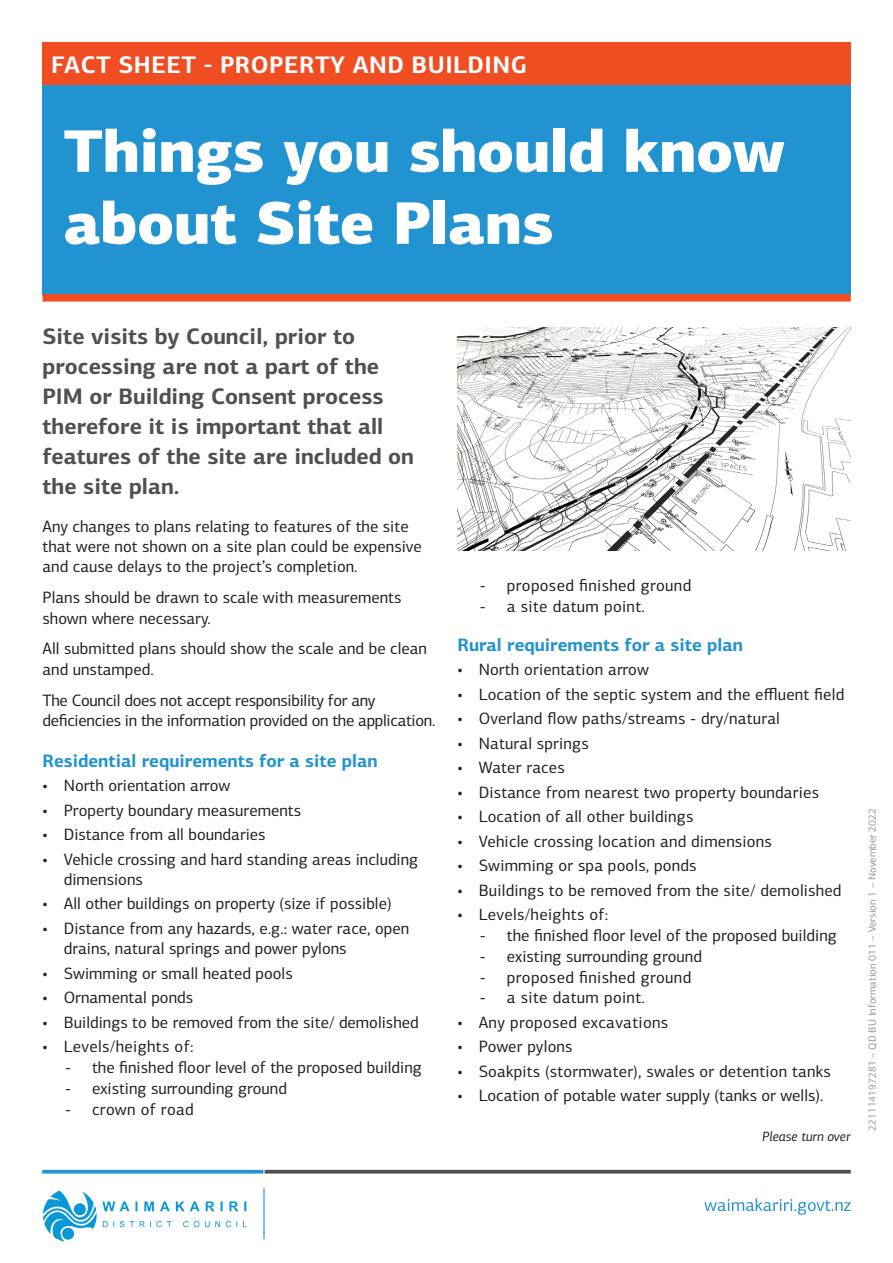
<style>
.page{position:relative;width:893px;height:1263px;background:#fff}
.page>*{position:absolute;margin:0;border:0;box-sizing:border-box;transform-origin:0 0}
.Heading{font:900 60px/72px "PF Centro Sans Pro";letter-spacing:-.005em;color:#fff}
.Fact_Sheet_-_Categor{font:700 24px "PF Centro Sans Pro";letter-spacing:.02em;color:#fff}
.Introduction_Sentenc{font:700 22.5px/30px "PF Centro Sans Pro";color:#4f5151}
.Subheading_1{font:700 18px "PF Centro Sans Pro";color:#2193d1}
.Body_Copy{font:16.5px/20.2px "PF Centro Sans Pro";color:#231f20}
.Body_Copy-2{font:16.5px "PF Centro Sans Pro";letter-spacing:.02em;color:#231f20}
.Body_Copy-3{font:16.5px/20.2px "PF Centro Sans Pro";letter-spacing:-.02em;color:#231f20}
.Notes{font:italic 13.5px "PF Centro Sans Pro";color:#231f20}
.t1{font:10.5px "PF Centro Sans Pro";color:#979393}
</style>
<div class="page">
<svg style="left:43px;top:1190px;width:204px;height:52px"></svg>
<hr style="left:263px;top:1188px;width:2px;height:51px;background:#2193d1">
<svg style="left:704px;top:1198px;width:147px;height:17px"></svg>
<hr style="left:265px;top:1170px;width:586px;height:3px;background:#4f5151">
<hr style="left:42px;top:1170px;width:221px;height:3px;background:#2193d1">
<img style="left:457px;top:327px;width:393px;height:224px">
<div style="left:43px;top:85px;width:808px;height:209px;background:#2193d1"></div>
<div style="left:43px;top:294px;width:808px;height:8px;background:#f04d22"></div>
<div style="left:43px;top:43px;width:808px;height:42px;background:#f04d22"></div>
<p class="Fact_Sheet_-_Categor" style="left:51px;top:49px;width:477px">FACT SHEET - PROPERTY AND BUILDING</p>
<p class="Heading" style="left:64px;top:115px;width:723px">Things you should know about Site Plans</p>
<p class="Introduction_Sentenc" style="left:43px;top:321px;width:373px">Site visits by Council, prior to processing are not a part of the<br>PIM or Building Consent process therefore it is important that all features of the site are included on the site plan.</p>
<p class="Body_Copy" style="left:43px;top:516px;width:381px">Any changes to plans relating to features of the site that were not shown on a site plan could be expensive and cause delays to the project’s completion.</p>
<p class="Body_Copy" style="left:43px;top:587px;width:360px">Plans should be drawn to scale with measurements shown where necessary.</p>
<p class="Body_Copy" style="left:43px;top:639px;width:386px">All submitted plans should show the scale and be clean and unstamped.</p>
<p class="Body_Copy-3" style="left:43px;top:690px;width:394px">The Council does not accept responsibility for any deficiencies in the information provided on the application.</p>
<p class="Subheading_1" style="left:43px;top:749px;width:337px">Residential requirements for a site plan</p>
<p class="Body_Copy" style="left:43px;top:775px;width:189px">• North orientation arrow</p>
<p class="Body_Copy" style="left:43px;top:800px;width:260px">• Property boundary measurements</p>
<p class="Body_Copy" style="left:43px;top:824px;width:225px">• Distance from all boundaries</p>
<p class="Body_Copy" style="left:64px;top:849px;width:356px;text-indent:-21px">• Vehicle crossing and hard standing areas including dimensions</p>
<p class="Body_Copy" style="left:43px;top:894px;width:351px">• All other buildings on property (size if possible)</p>
<p class="Body_Copy" style="left:64px;top:918px;width:347px;text-indent:-21px">• Distance from any hazards, e.g.: water race, open drains, natural springs and power pylons</p>
<p class="Body_Copy" style="left:43px;top:963px;width:252px">• Swimming or small heated pools</p>
<p class="Body_Copy" style="left:43px;top:987px;width:152px">• Ornamental ponds</p>
<p class="Body_Copy" style="left:43px;top:1012px;width:378px">• Buildings to be removed from the site/ demolished</p>
<p class="Body_Copy-2" style="left:43px;top:1037px;width:152px">• Levels/heights of:</p>
<p class="Body_Copy" style="left:65px;top:1057px;width:358px">- the finished floor level of the proposed building</p>
<p class="Body_Copy" style="left:65px;top:1078px;width:224px">- existing surrounding ground</p>
<p class="Body_Copy-2" style="left:65px;top:1099px;width:130px">- crown of road</p>
<p class="Body_Copy-2" style="left:480px;top:576px;width:213px">- proposed finished ground</p>
<p class="Body_Copy-2" style="left:480px;top:597px;width:167px">- a site datum point.</p>
<p class="Subheading_1" style="left:457px;top:633px;width:287px">Rural requirements for a site plan</p>
<p class="Body_Copy" style="left:457px;top:660px;width:193px">• North orientation arrow</p>
<p class="Body_Copy" style="left:457px;top:684px;width:388px">• Location of the septic system and the effluent field</p>
<p class="Body_Copy" style="left:457px;top:709px;width:324px">• Overland flow paths/streams - dry/natural</p>
<p class="Body_Copy" style="left:457px;top:733px;width:133px">• Natural springs</p>
<p class="Body_Copy" style="left:457px;top:758px;width:109px">• Water races</p>
<p class="Body_Copy" style="left:457px;top:782px;width:363px">• Distance from nearest two property boundaries</p>
<p class="Body_Copy" style="left:457px;top:807px;width:238px">• Location of all other buildings</p>
<p class="Body_Copy" style="left:457px;top:831px;width:316px">• Vehicle crossing location and dimensions</p>
<p class="Body_Copy" style="left:457px;top:856px;width:241px">• Swimming or spa pools, ponds</p>
<p class="Body_Copy" style="left:457px;top:880px;width:386px">• Buildings to be removed from the site/ demolished</p>
<p class="Body_Copy-2" style="left:457px;top:905px;width:152px">• Levels/heights of:</p>
<p class="Body_Copy" style="left:480px;top:925px;width:358px">- the finished floor level of the proposed building</p>
<p class="Body_Copy" style="left:480px;top:946px;width:224px">- existing surrounding ground</p>
<p class="Body_Copy-2" style="left:480px;top:967px;width:213px">- proposed finished ground</p>
<p class="Body_Copy-2" style="left:480px;top:988px;width:167px">- a site datum point.</p>
<p class="Body_Copy-2" style="left:457px;top:1012px;width:212px">• Any proposed excavations</p>
<p class="Body_Copy" style="left:457px;top:1037px;width:117px">• Power pylons</p>
<p class="Body_Copy" style="left:457px;top:1061px;width:375px">• Soakpits (stormwater), swales or detention tanks</p>
<p class="Body_Copy" style="left:457px;top:1086px;width:368px">• Location of potable water supply (tanks or wells).</p>
<p class="Notes" style="left:762px;top:1128px;width:90px">Please turn over</p>
<p class="t1" style="left:866px;top:1131px;width:324px;rotate:-90deg">221114197281 – QD BU Information 011 – Version 1 – November 2022</p>
</div>
